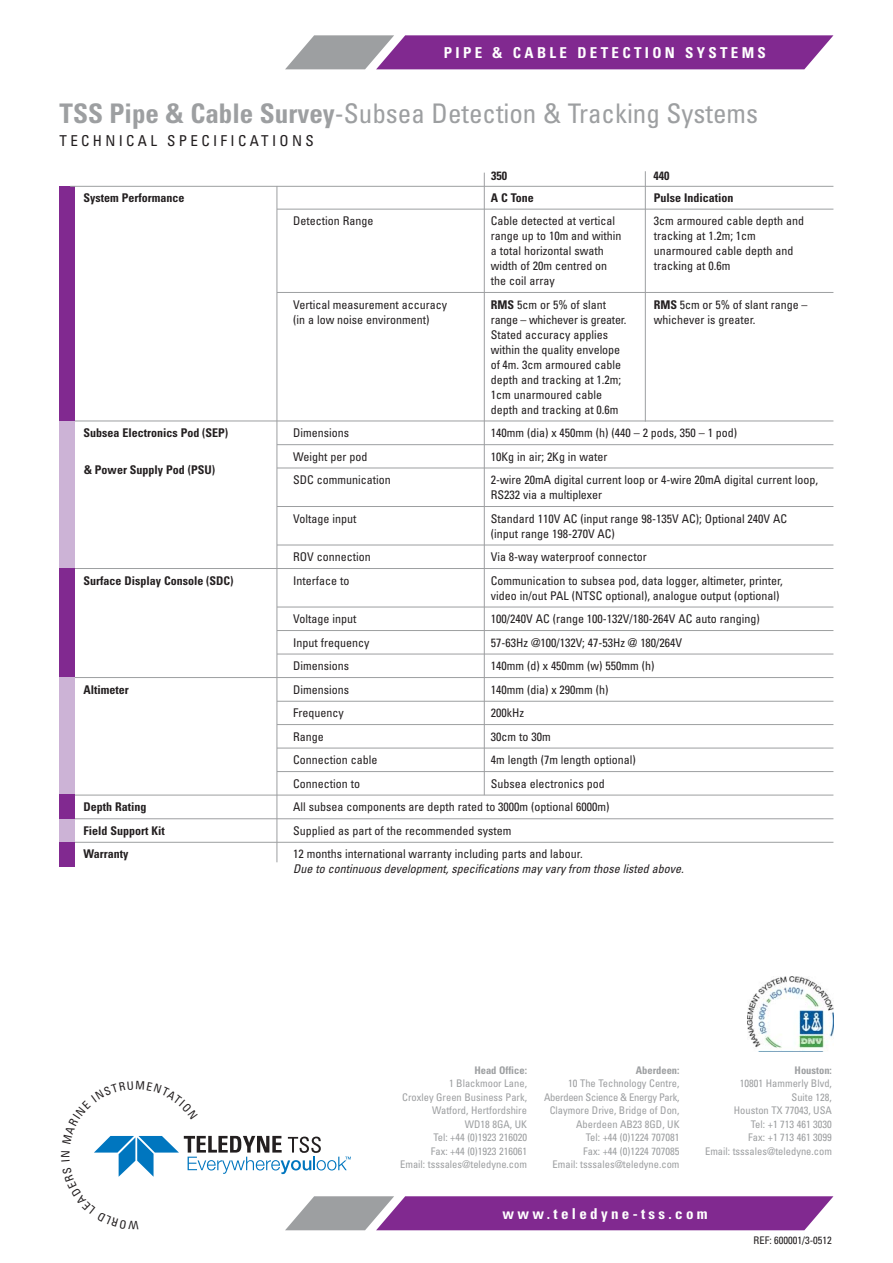
<style>
.page{position:relative;width:893px;height:1263px;background:#fff}
.page>*{position:absolute;margin:0;border:0;box-sizing:border-box;transform-origin:0 0}
.t1{font:condensed 27px "Univers";color:#9d9fa1}
.t2{font:700 condensed 15px "Univers";letter-spacing:.22em;color:#fff}
.t3{font:condensed 15px "Univers";letter-spacing:.22em;color:#231f20}
.t4{font:condensed 12px/15px "Univers";color:#231f20}
.t5{font:700 condensed 12px "Univers";color:#231f20}
.t6{font:italic condensed 12px "Univers";color:#231f20}
.t7{font:condensed 12px "Univers";letter-spacing:-.02em;color:#231f20}
.t8{font:condensed 10.5px/13.5px "Univers";color:#9d9fa1;text-align:right}
.t9{font:700 condensed 10.5px "Univers";color:#9d9fa1}
.t10{font:condensed 10.5px "Univers";color:#231f20}
.s1{font-weight:700}
</style>
<div class="page">
<img style="left:747px;top:976px;width:87px;height:75px">
<hr style="left:277px;top:209px;width:556px;height:1px;background:#9d9fa1">
<hr style="left:277px;top:292px;width:556px;height:1px;background:#9d9fa1">
<hr style="left:75px;top:421px;width:758px;height:1px;background:#9d9fa1">
<hr style="left:277px;top:444px;width:556px;height:1px;background:#9d9fa1">
<hr style="left:277px;top:468px;width:556px;height:1px;background:#9d9fa1">
<hr style="left:277px;top:506px;width:556px;height:1px;background:#9d9fa1">
<hr style="left:277px;top:545px;width:556px;height:1px;background:#9d9fa1">
<hr style="left:75px;top:568px;width:758px;height:1px;background:#9d9fa1">
<hr style="left:277px;top:607px;width:556px;height:1px;background:#9d9fa1">
<hr style="left:277px;top:630px;width:556px;height:1px;background:#9d9fa1">
<hr style="left:277px;top:654px;width:556px;height:1px;background:#9d9fa1">
<hr style="left:75px;top:677px;width:758px;height:1px;background:#9d9fa1">
<hr style="left:277px;top:701px;width:556px;height:1px;background:#9d9fa1">
<hr style="left:277px;top:724px;width:556px;height:1px;background:#9d9fa1">
<hr style="left:277px;top:748px;width:556px;height:1px;background:#9d9fa1">
<hr style="left:277px;top:771px;width:556px;height:1px;background:#9d9fa1">
<hr style="left:75px;top:795px;width:758px;height:1px;background:#9d9fa1">
<hr style="left:75px;top:818px;width:758px;height:1px;background:#9d9fa1">
<hr style="left:75px;top:842px;width:758px;height:1px;background:#9d9fa1">
<hr style="left:277px;top:186px;width:1px;height:676px;background:#9d9fa1">
<hr style="left:484px;top:173px;width:1px;height:622px;background:#9d9fa1">
<div style="left:60px;top:186px;width:15px;height:235px;background:#812990"></div>
<div style="left:60px;top:421px;width:15px;height:148px;background:#ccb3d6"></div>
<div style="left:60px;top:568px;width:15px;height:109px;background:#812990"></div>
<div style="left:60px;top:677px;width:15px;height:118px;background:#ccb3d6"></div>
<div style="left:60px;top:795px;width:15px;height:24px;background:#812990"></div>
<div style="left:60px;top:819px;width:15px;height:23px;background:#ccb3d6"></div>
<div style="left:60px;top:842px;width:15px;height:25px;background:#812990"></div>
<hr style="left:645px;top:171px;width:1px;height:251px;background:#9d9fa1">
<svg style="left:285px;top:35px;width:548px;height:34px;background:#8f4b9b"></svg>
<hr style="left:70px;top:186px;width:763px;height:1px;background:#9d9fa1">
<svg style="left:94px;top:1135px;width:739px;height:95px"></svg>
<p class="t2" style="left:444px;top:47px;width:324px">PIPE &amp; CABLE DETECTION SYSTEMS</p>
<h1 class="t1" style="left:60px;top:104px;width:700px"><span class="s1">TSS Pipe &amp; Cable Survey</span>-Subsea Detection &amp; Tracking Systems</h1>
<p class="t3" style="left:60px;top:135px;width:256px">TECHNICAL SPECIFICATIONS</p>
<p class="t5" style="left:491px;top:171px;width:17px">350</p>
<p class="t5" style="left:654px;top:171px;width:17px">440</p>
<p class="t5" style="left:83px;top:193px;width:102px">System Performance</p>
<p class="t5" style="left:491px;top:193px;width:44px">A C Tone</p>
<p class="t5" style="left:654px;top:193px;width:81px">Pulse Indication</p>
<p class="t4" style="left:293px;top:214px;width:82px">Detection Range</p>
<p class="t4" style="left:491px;top:214px;width:126px">Cable detected at vertical</p>
<p class="t4" style="left:654px;top:214px;width:152px">3cm armoured cable depth and</p>
<p class="t4" style="left:491px;top:229px;width:132px">range up to 10m and within</p>
<p class="t4" style="left:654px;top:229px;width:104px">tracking at 1.2m; 1cm</p>
<p class="t4" style="left:491px;top:244px;width:114px">a total horizontal swath</p>
<p class="t4" style="left:654px;top:244px;width:141px">unarmoured cable depth and</p>
<p class="t4" style="left:491px;top:259px;width:118px">width of 20m centred on</p>
<p class="t4" style="left:654px;top:259px;width:78px">tracking at 0.6m</p>
<p class="t4" style="left:491px;top:274px;width:65px">the coil array</p>
<p class="t4" style="left:293px;top:298px;width:156px">Vertical measurement accuracy</p>
<p class="t4" style="left:491px;top:298px;width:117px"><span class="s1">RMS</span> 5cm or 5% of slant</p>
<p class="t4" style="left:654px;top:298px;width:155px"><span class="s1">RMS</span> 5cm or 5% of slant range –</p>
<p class="t4" style="left:293px;top:313px;width:138px">(in a low noise environment)</p>
<p class="t7" style="left:491px;top:315px;width:137px">range – whichever is greater.</p>
<p class="t4" style="left:654px;top:313px;width:103px">whichever is greater.</p>
<p class="t4" style="left:491px;top:328px;width:132px">Stated accuracy applies within the quality envelope of 4m. 3cm armoured cable depth and tracking at 1.2m;<br>1cm unarmoured cable depth and tracking at 0.6m</p>
<p class="t5" style="left:83px;top:428px;width:146px">Subsea Electronics Pod (SEP)</p>
<p class="t4" style="left:293px;top:426px;width:57px">Dimensions</p>
<p class="t4" style="left:491px;top:426px;width:248px">140mm (dia) x 450mm (h) (440 – 2 pods, 350 – 1 pod)</p>
<p class="t4" style="left:293px;top:450px;width:76px">Weight per pod</p>
<p class="t4" style="left:491px;top:450px;width:118px">10Kg in air; 2Kg in water</p>
<p class="t4" style="left:293px;top:473px;width:99px">SDC communication</p>
<p class="t4" style="left:491px;top:473px;width:329px">2-wire 20mA digital current loop or 4-wire 20mA digital current loop,<br>RS232 via a multiplexer</p>
<p class="t4" style="left:293px;top:512px;width:65px">Voltage input</p>
<p class="t4" style="left:491px;top:512px;width:298px">Standard 110V AC (input range 98-135V AC); Optional 240V AC (input range 198-270V AC)</p>
<p class="t4" style="left:293px;top:550px;width:79px">ROV connection</p>
<p class="t4" style="left:491px;top:550px;width:157px">Via 8-way waterproof connector</p>
<p class="t5" style="left:83px;top:576px;width:152px">Surface Display Console (SDC)</p>
<p class="t4" style="left:293px;top:574px;width:58px">Interface to</p>
<p class="t4" style="left:491px;top:574px;width:293px">Communication to subsea pod, data logger, altimeter, printer, video in/out PAL (NTSC optional), analogue output (optional)</p>
<p class="t4" style="left:293px;top:612px;width:65px">Voltage input</p>
<p class="t4" style="left:491px;top:612px;width:270px">100/240V AC (range 100-132V/180-264V AC auto ranging)</p>
<p class="t4" style="left:293px;top:636px;width:78px">Input frequency</p>
<p class="t4" style="left:491px;top:636px;width:193px">57-63Hz @100/132V; 47-53Hz @ 180/264V</p>
<p class="t4" style="left:293px;top:659px;width:57px">Dimensions</p>
<p class="t4" style="left:491px;top:659px;width:165px">140mm (d) x 450mm (w) 550mm (h)</p>
<p class="t5" style="left:83px;top:685px;width:47px">Altimeter</p>
<p class="t4" style="left:293px;top:683px;width:57px">Dimensions</p>
<p class="t4" style="left:491px;top:683px;width:119px">140mm (dia) x 290mm (h)</p>
<p class="t4" style="left:293px;top:706px;width:52px">Frequency</p>
<p class="t4" style="left:491px;top:706px;width:35px">200kHz</p>
<p class="t4" style="left:293px;top:730px;width:32px">Range</p>
<p class="t4" style="left:491px;top:730px;width:61px">30cm to 30m</p>
<p class="t4" style="left:293px;top:753px;width:86px">Connection cable</p>
<p class="t4" style="left:491px;top:753px;width:147px">4m length (7m length optional)</p>
<p class="t4" style="left:293px;top:777px;width:68px">Connection to</p>
<p class="t4" style="left:491px;top:777px;width:115px">Subsea electronics pod</p>
<p class="t5" style="left:83px;top:803px;width:64px">Depth Rating</p>
<p class="t4" style="left:293px;top:800px;width:318px">All subsea components are depth rated to 3000m (optional 6000m)</p>
<p class="t5" style="left:83px;top:826px;width:83px">Field Support Kit</p>
<p class="t4" style="left:293px;top:824px;width:220px">Supplied as part of the recommended system</p>
<p class="t5" style="left:83px;top:850px;width:47px">Warranty</p>
<p class="t4" style="left:293px;top:847px;width:291px">12 months international warranty including parts and labour.</p>
<p class="t6" style="left:293px;top:865px;width:394px">Due to continuous development,specifications may vary from those listed above.</p>
<p class="t5" style="left:84px;top:465px;width:133px">&amp; Power Supply Pod (PSU)</p>
<p class="t9" style="left:474px;top:1066px;width:54px">Head Office:</p>
<p class="t8" style="left:400px;top:1077px;width:128px">1 Blackmoor Lane,<br>Croxley Green Business Park,<br>Watford, Hertfordshire<br>WD18 8GA, UK<br>Tel: +44 (0)1923 216020<br>Fax: +44 (0)1923 216061<br>Email: tsssales@teledyne.com</p>
<p class="t9" style="left:636px;top:1066px;width:45px">Aberdeen:</p>
<p class="t8" style="left:544px;top:1077px;width:137px">10 The Technology Centre,<br>Aberdeen Science &amp; Energy Park,<br>Claymore Drive, Bridge of Don,<br>Aberdeen AB23 8GD, UK<br>Tel: +44 (0)1224 707081<br>Fax: +44 (0)1224 707085<br>Email: tsssales@teledyne.com</p>
<p class="t9" style="left:795px;top:1066px;width:39px">Houston:</p>
<p class="t8" style="left:705px;top:1077px;width:128px">10801 Hammerly Blvd,<br>Suite 128,<br>Houston TX 77043, USA<br>Tel: +1 713 461 3030<br>Fax: +1 713 461 3099<br>Email: tsssales@teledyne.com</p>
<p class="t2" style="left:502px;top:1208px;width:207px">www.teledyne-tss.com</p>
<p class="t10" style="left:754px;top:1236px;width:80px">REF: 600001/3-0512</p>
</div>
